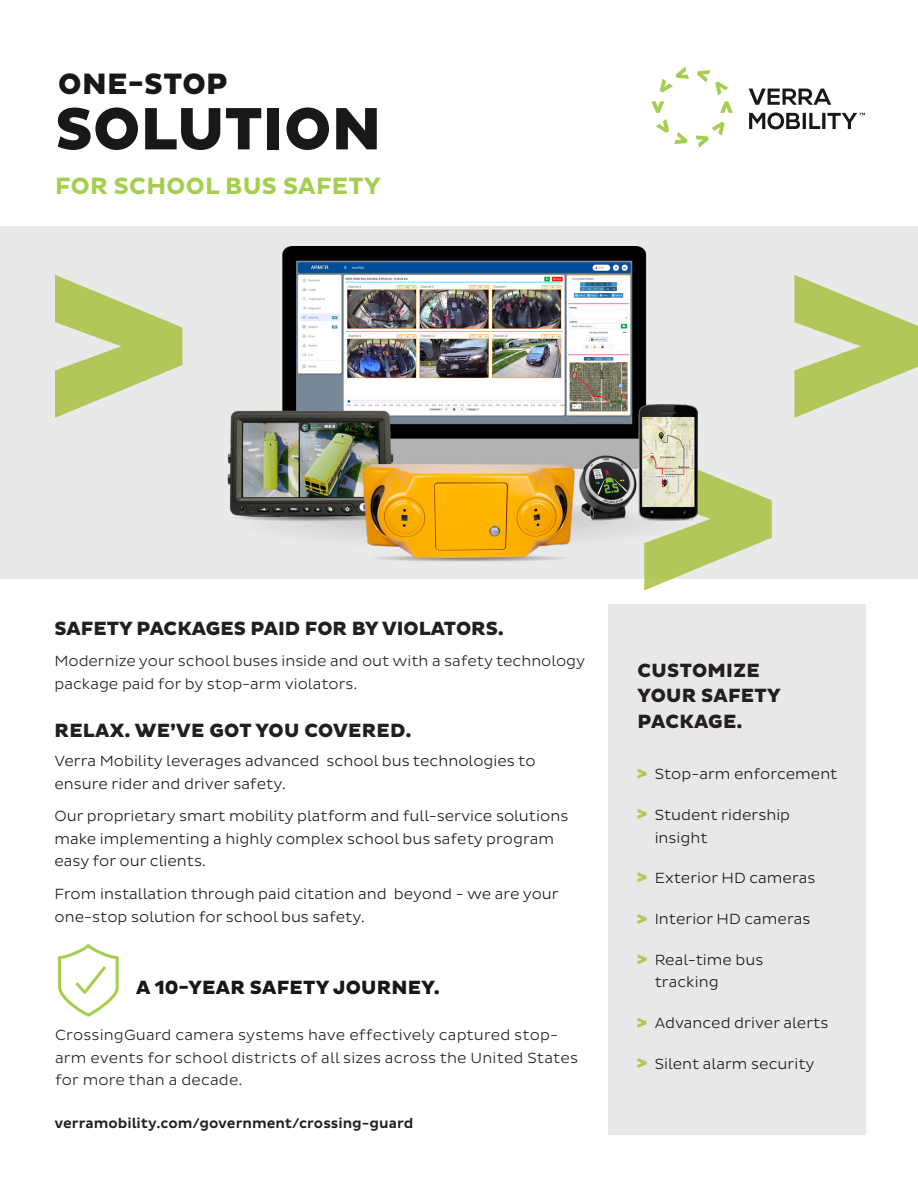
<style>
.page{position:relative;width:918px;height:1188px;background:#fff}
.page>*{position:absolute;margin:0;border:0;box-sizing:border-box;transform-origin:0 0}
.t1{font:800 60.75px "Pluto Sans";color:#181719}
.t2{font:800 30px "Pluto Sans";letter-spacing:.015em;color:#181719}
.t3{font:700 24px "Pluto Sans";letter-spacing:.015em;color:#a4cf4e}
.t4{font:800 19.5px "Pluto Sans";color:#231f20}
.t5{font:800 19.5px "Pluto Sans";letter-spacing:.015em;color:#171618}
.t6{font:300 15px/22.5px "Pluto Sans";color:#181719}
.t7{font:300 15px/22.5px "Pluto Sans";color:#231f20}
.t8{font:500 14.25px "Pluto Sans";color:#231f20}
</style>
<div class="page">
<div style="left:0;top:226px;width:918px;height:353px;background:#e9e8e8"></div>
<div style="left:608px;top:604px;width:258px;height:531px;background:#e9e8e8"></div>
<svg style="left:651px;top:67px;width:82px;height:81px"></svg>
<svg style="left:749px;top:89px;width:116px;height:40px"></svg>
<svg style="left:794px;top:275px;width:124px;height:143px"></svg>
<svg style="left:644px;top:469px;width:128px;height:122px"></svg>
<svg style="left:58px;top:944px;width:61px;height:73px"></svg>
<svg style="left:55px;top:275px;width:128px;height:143px"></svg>
<img style="left:227px;top:247px;width:471px;height:314px">
<svg style="left:638px;top:769px;width:9px;height:10px"></svg>
<svg style="left:638px;top:809px;width:9px;height:10px"></svg>
<svg style="left:638px;top:872px;width:9px;height:10px"></svg>
<svg style="left:638px;top:914px;width:9px;height:10px"></svg>
<svg style="left:638px;top:954px;width:9px;height:11px"></svg>
<svg style="left:638px;top:1018px;width:9px;height:10px"></svg>
<svg style="left:638px;top:1058px;width:9px;height:10px"></svg>
<p class="t2" style="left:58px;top:66px;width:171px">ONE-STOP</p>
<p class="t1" style="left:55px;top:94px;width:328px">SOLUTION</p>
<p class="t3" style="left:55px;top:172px;width:327px">FOR SCHOOL BUS SAFETY</p>
<p class="t4" style="left:55px;top:617px;width:451px">SAFETY PACKAGES PAID FOR BY VIOLATORS.</p>
<p class="t7" style="left:55px;top:650px;width:532px">Modernize your school buses inside and out with a safety technology package paid for by stop-arm violators.</p>
<p class="t4" style="left:55px;top:719px;width:358px">RELAX. WE’VE GOT YOU COVERED.</p>
<p class="t6" style="left:55px;top:750px;width:483px">Verra Mobility leverages advanced school bus technologies to ensure rider and driver safety.</p>
<p class="t6" style="left:55px;top:805px;width:515px">Our proprietary smart mobility platform and full-service solutions make implementing a highly complex school bus safety program easy for our clients.</p>
<p class="t6" style="left:55px;top:883px;width:506px">From installation through paid citation and beyond - we are your one-stop solution for school bus safety.</p>
<p class="t5" style="left:136px;top:976px;width:305px">A 10-YEAR SAFETY JOURNEY.</p>
<p class="t7" style="left:55px;top:1024px;width:525px">CrossingGuard camera systems have effectively captured stop&shy;arm events for school districts of all sizes across the United States for more than a decade.</p>
<p class="t8" style="left:55px;top:1115px;width:360px">verramobility.com/government/crossing-guard</p>
<p class="t4" style="left:638px;top:659px;width:124px">CUSTOMIZE</p>
<p class="t4" style="left:638px;top:684px;width:144px">YOUR SAFETY</p>
<p class="t4" style="left:638px;top:710px;width:107px">PACKAGE.</p>
<p class="t6" style="left:655px;top:763px;width:184px">Stop-arm enforcement</p>
<p class="t6" style="left:655px;top:804px;width:137px">Student ridership insight</p>
<p class="t6" style="left:655px;top:867px;width:162px">Exterior HD cameras</p>
<p class="t6" style="left:655px;top:908px;width:157px">Interior HD cameras</p>
<p class="t6" style="left:655px;top:949px;width:110px">Real-time bus tracking</p>
<p class="t6" style="left:655px;top:1012px;width:175px">Advanced driver alerts</p>
<p class="t6" style="left:655px;top:1053px;width:162px">Silent alarm security</p>
</div>
